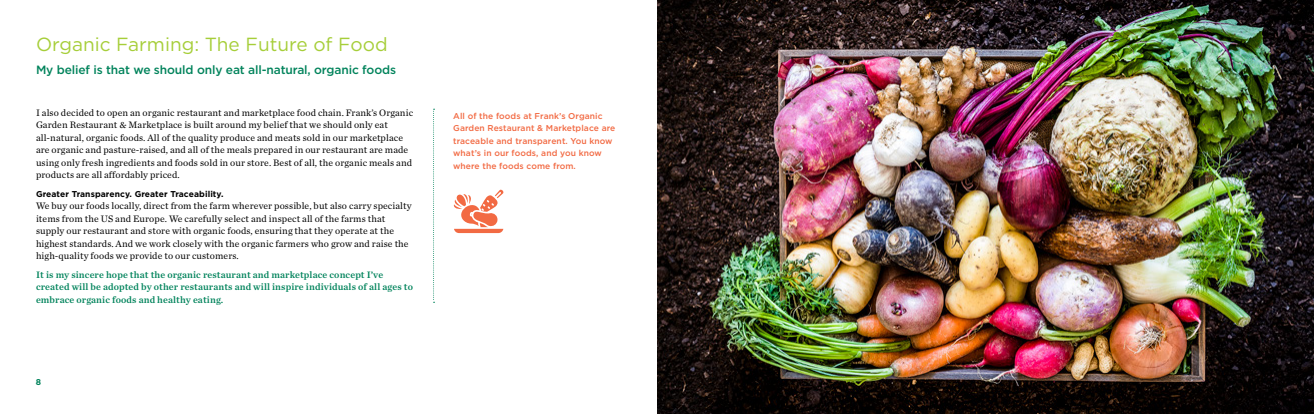
<style>
.page{position:relative;width:1314px;height:414px;background:#fff}
.page>*{position:absolute;margin:0;border:0;box-sizing:border-box;transform-origin:0 0}
.t1{font:19px "Gotham";color:#a6ce39}
.t2{font:500 12px "Gotham";letter-spacing:-.01em;color:#00835b}
.t3{font:9.8px/12.5px "Chronicle Text G1";letter-spacing:.01em;color:#000}
.t4{font:9.8px/12.5px "Chronicle Text G1 Semi";letter-spacing:.01em;color:#00835b}
.t5{font:500 8.5px/12.5px "Gotham";letter-spacing:.01em;color:#f26a43}
.t6{font:700 8.5px "Gotham";letter-spacing:.01em;color:#000}
.t7{font:700 8.5px "Gotham";color:#00835b}
</style>
<div class="page">
<img style="left:657px;top:0;width:657px;height:414px">
<svg style="left:433px;top:109px;width:2px;height:194px"></svg>
<svg style="left:453px;top:190px;width:51px;height:43px"></svg>
<h1 class="t1" style="left:36px;top:32px;width:353px">Organic Farming: The Future of Food</h1>
<p class="t2" style="left:36px;top:62px;width:362px">My belief is that we should only eat all-natural, organic foods</p>
<p class="t3" style="left:36px;top:106px;width:379px">I also decided to open an organic restaurant and marketplace food chain. Frank’s Organic Garden Restaurant &amp; Marketplace is built around my belief that we should only eat all-natural, organic foods. All of the quality produce and meats sold in our marketplace are organic and pasture-raised, and all of the meals prepared in our restaurant are made using only fresh ingredients and foods sold in our store. Best of all, the organic meals and products are all affordably priced.</p>
<p class="t6" style="left:36px;top:188px;width:189px">Greater Transparency. Greater Traceability.</p>
<p class="t3" style="left:36px;top:200px;width:377px">We buy our foods locally, direct from the farm wherever possible, but also carry specialty items from the US and Europe. We carefully select and inspect all of the farms that supply our restaurant and store with organic foods, ensuring that they operate at the highest standards. And we work closely with the organic farmers who grow and raise the high-quality foods we provide to our customers.</p>
<p class="t4" style="left:36px;top:268px;width:379px">It is my sincere hope that the organic restaurant and marketplace concept I’ve created will be adopted by other restaurants and will inspire individuals of all ages to embrace organic foods and healthy eating.</p>
<p class="t7" style="left:36px;top:376px;width:7px">8</p>
<p class="t5" style="left:453px;top:109px;width:164px">All of the foods at Frank’s Organic Garden Restaurant &amp; Marketplace are traceable and transparent. You know what’s in our foods, and you know where the foods come from.</p>
</div>
